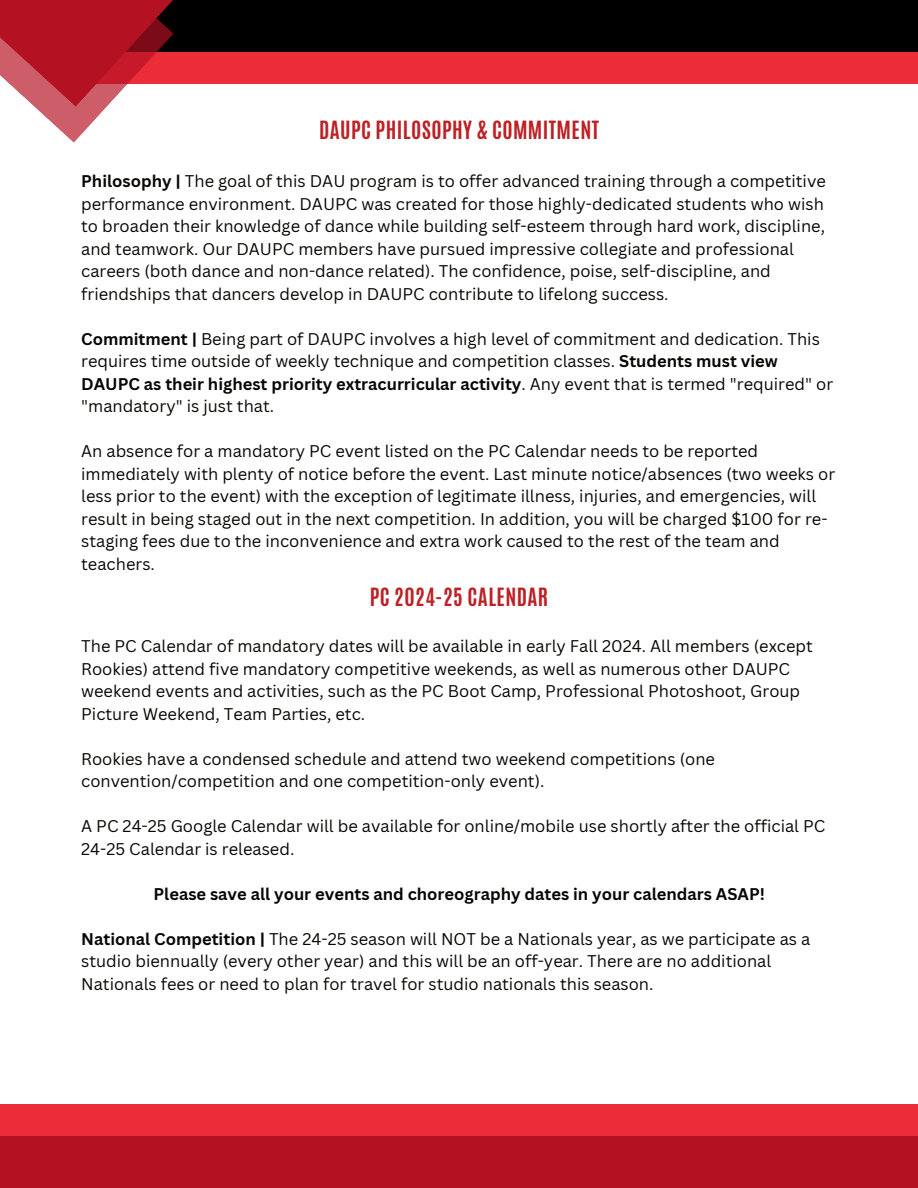
<style>
.page{position:relative;width:918px;height:1188px;background:#fff}
.page>*{position:absolute;margin:0;border:0;box-sizing:border-box;transform-origin:0 0}
.t1{font:700 21px "Antonio";letter-spacing:.02em;color:#be2025}
.t2{font:16.5px/22.5px "Canva Sans";color:#080704}
.t3{font:700 16.5px "Canva Sans";color:#080704}
.s1{font-weight:700}
</style>
<div class="page">
<div style="left:80px;top:49px;width:838px;height:35px;background:#ec2c39"></div>
<div style="left:0;top:1104px;width:918px;height:35px;background:#ec2c39"></div>
<div style="left:91px;top:0;width:827px;height:52px;background:#000"></div>
<div style="left:0;top:1136px;width:918px;height:52px;background:#b41123"></div>
<svg style="left:0;top:0;width:174px;height:143px"></svg>
<p class="t1" style="left:319px;top:114px;width:281px">DAUPC PHILOSOPHY &amp; COMMITMENT</p>
<p class="t2" style="left:81px;top:170px;width:746px"><span class="s1">Philosophy |</span> The goal of this DAU program is to offer advanced training through a competitive performance environment. DAUPC was created for those highly-dedicated students who wish to broaden their knowledge of dance while building self-esteem through hard work, discipline, and teamwork. Our DAUPC members have pursued impressive collegiate and professional careers (both dance and non-dance related). The confidence, poise, self-discipline, and friendships that dancers develop in DAUPC contribute to lifelong success.</p>
<p class="t2" style="left:81px;top:328px;width:754px"><span class="s1">Commitment |</span> Being part of DAUPC involves a high level of commitment and dedication. This requires time outside of weekly technique and competition classes. <span class="s1">Students must view DAUPC as their highest priority extracurricular activity</span>. Any event that is termed "required" or "mandatory" is just that.</p>
<p class="t2" style="left:81px;top:440px;width:755px">An absence for a mandatory PC event listed on the PC Calendar needs to be reported immediately with plenty of notice before the event. Last minute notice/absences (two weeks or less prior to the event) with the exception of legitimate illness, injuries, and emergencies, will result in being staged out in the next competition. In addition, you will be charged $100 for re&shy;staging fees due to the inconvenience and extra work caused to the rest of the team and teachers.</p>
<p class="t1" style="left:370px;top:581px;width:180px">PC 2024-25 CALENDAR</p>
<p class="t2" style="left:81px;top:635px;width:733px">The PC Calendar of mandatory dates will be available in early Fall 2024. All members (except Rookies) attend five mandatory competitive weekends, as well as numerous other DAUPC weekend events and activities, such as the PC Boot Camp, Professional Photoshoot, Group Picture Weekend, Team Parties, etc.</p>
<p class="t2" style="left:81px;top:748px;width:635px">Rookies have a condensed schedule and attend two weekend competitions (one convention/competition and one competition-only event).</p>
<p class="t2" style="left:81px;top:815px;width:746px">A PC 24-25 Google Calendar will be available for online/mobile use shortly after the official PC<br>24-25 Calendar is released.</p>
<p class="t3" style="left:153px;top:884px;width:613px">Please save all your events and choreography dates in your calendars ASAP!</p>
<p class="t2" style="left:81px;top:928px;width:731px"><span class="s1">National Competition |</span> The 24-25 season will NOT be a Nationals year, as we participate as a studio biennually (every other year) and this will be an off-year. There are no additional<br>Nationals fees or need to plan for travel for studio nationals this season.</p>
</div>
